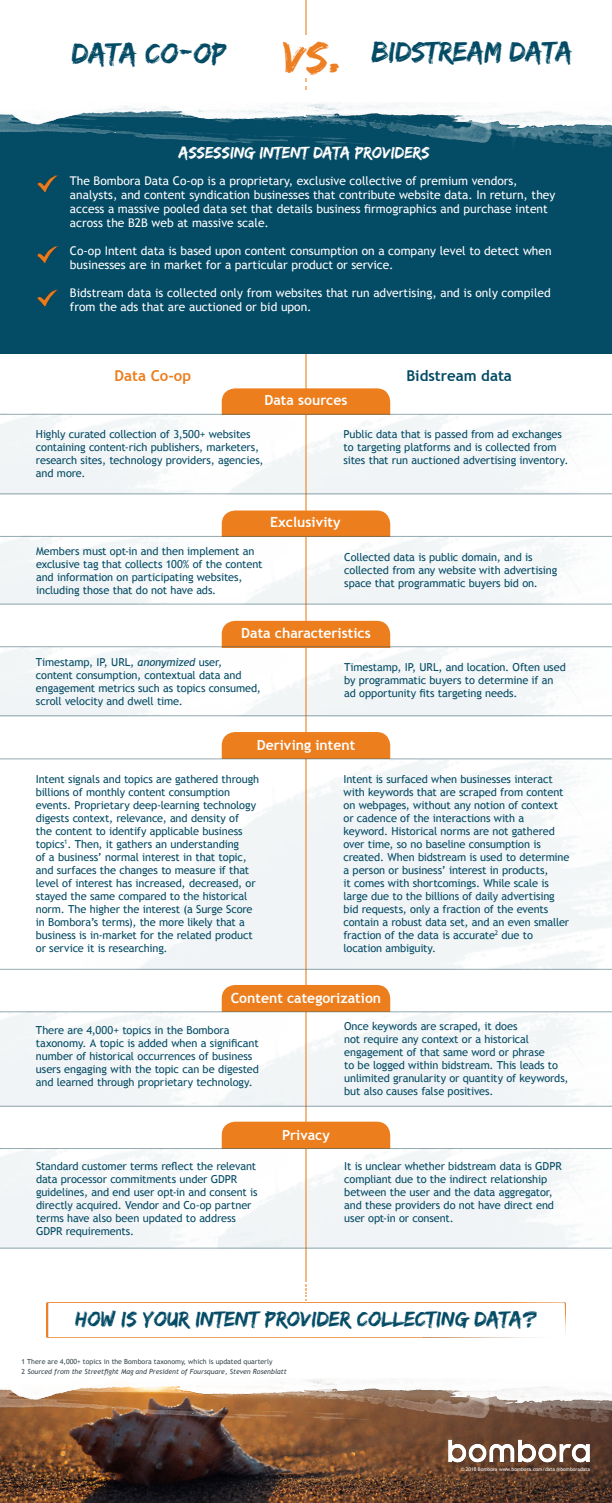
<style>
.page{position:relative;width:612px;height:1503px;background:#fff}
.page>*{position:absolute;margin:0;border:0;box-sizing:border-box;transform-origin:0 0}
.t1{font:46px "Edo";color:#ed7f23}
.t2{font:30px "Edo";color:#044b65}
.t3{font:29px "Edo";color:#044b65}
.t4{font:22px "Edo";color:#044b65}
.t5{font:17px "Edo";color:#fff}
.t6{font:700 15px "Trebuchet MS";color:#044b65}
.t7{font:700 15px "Trebuchet MS";color:#ec7e1e}
.t8{font:700 14px "Trebuchet MS";color:#fff}
.t9{font:12px/14px "Trebuchet MS";color:#fff}
.t10{font:11px/13px "Trebuchet MS";letter-spacing:-.01em;color:#044b65}
.t11{font:italic 7px "Trebuchet MS";color:#36474d}
.t12{font:7px "Trebuchet MS";color:#36474d}
.t13{font:5px "Trebuchet MS";color:#fff}
.s1{font-style:italic}
.s2{font-style:normal}
</style>
<div class="page">
<img style="left:0;top:1424px;width:612px;height:79px">
<img style="left:46px;top:1303px;width:520px;height:35px">
<img style="left:439px;top:1431px;width:160px;height:40px">
<img style="left:0;top:1379px;width:612px;height:45px">
<hr style="left:305px;top:354px;width:2px;height:928px;background:#ec7e1e">
<svg style="left:305px;top:1284px;width:2px;height:16px"></svg>
<svg style="left:222px;top:388px;width:168px;height:26px;background:#eb8125"></svg>
<div style="left:222px;top:511px;width:168px;height:25px;background:#ec7e1e"></div>
<div style="left:222px;top:621px;width:168px;height:25px;background:#ec7e1e"></div>
<div style="left:222px;top:985px;width:168px;height:26px;background:#ec7e1e"></div>
<div style="left:222px;top:1122px;width:168px;height:26px;background:#ec7e1e"></div>
<svg style="left:0;top:1011px;width:612px;height:96px"></svg>
<svg style="left:0;top:1148px;width:612px;height:101px"></svg>
<div style="left:222px;top:732px;width:168px;height:26px;background:#ec7e1e"></div>
<div style="left:0;top:98px;width:612px;height:256px;background:#044b65"></div>
<svg style="left:0;top:414px;width:612px;height:80px"></svg>
<svg style="left:0;top:646px;width:612px;height:70px"></svg>
<svg style="left:0;top:536px;width:612px;height:69px"></svg>
<svg style="left:0;top:758px;width:612px;height:212px"></svg>
<img style="left:37px;top:175px;width:21px;height:17px">
<img style="left:37px;top:246px;width:21px;height:17px">
<img style="left:37px;top:290px;width:21px;height:17px">
<img style="left:0;top:102px;width:612px;height:46px">
<div style="left:0;top:14px;width:612px;height:88px;background:#fff"></div>
<hr style="left:305px;top:0;width:2px;height:35px;background:#ec7e1e">
<svg style="left:305px;top:78px;width:2px;height:12px"></svg>
<p class="t2" style="left:72px;top:36px;width:156px">DATA CO-OP</p>
<p class="t1" style="left:283px;top:30px;width:61px">VS.</p>
<p class="t3" style="left:372px;top:35px;width:203px">BIDSTREAM DATA</p>
<p class="t5" style="left:179px;top:143px;width:252px">ASSESSING INTENT DATA PROVIDERS</p>
<p class="t9" style="left:70px;top:174px;width:487px">The Bombora Data Co-op is a proprietary, exclusive collective of premium vendors, analysts, and content syndication businesses that contribute website data. In return, they access a massive pooled data set that details business firmographics and purchase intent across the B2B web at massive scale.</p>
<p class="t9" style="left:70px;top:244px;width:483px">Co-op Intent data is based upon content consumption on a company level to detect when businesses are in market for a particular product or service.</p>
<p class="t9" style="left:70px;top:286px;width:482px">Bidstream data is collected only from websites that run advertising, and is only compiled from the ads that are auctioned or bid upon.</p>
<p class="t7" style="left:115px;top:366px;width:78px">Data Co-op</p>
<p class="t8" style="left:264px;top:391px;width:85px">Data sources</p>
<p class="t6" style="left:406px;top:366px;width:107px">Bidstream data</p>
<p class="t10" style="left:36px;top:428px;width:229px">Highly curated collection of 3,500+ websites containing content-rich publishers, marketers, research sites, technology providers, agencies, and more.</p>
<p class="t10" style="left:344px;top:428px;width:226px">Public data that is passed from ad exchanges to targeting platforms and is collected from sites that run auctioned advertising inventory.</p>
<p class="t10" style="left:36px;top:545px;width:228px">Members must opt-in and then implement an exclusive tag that collects 100% of the content and information on participating websites, including those that do not have ads.</p>
<p class="t8" style="left:270px;top:514px;width:72px">Exclusivity</p>
<p class="t10" style="left:344px;top:551px;width:214px">Collected data is public domain, and is collected from any website with advertising space that programmatic buyers bid on.</p>
<p class="t8" style="left:241px;top:624px;width:131px">Data characteristics</p>
<p class="t10" style="left:36px;top:656px;width:226px">Timestamp, IP, URL, <span class="s1">anonymized</span> user, content consumption, contextual data and engagement metrics such as topics consumed, scroll velocity and dwell time.</p>
<p class="t10" style="left:344px;top:661px;width:223px">Timestamp, IP, URL, and location. Often used by programmatic buyers to determine if an ad opportunity fits targeting needs.</p>
<p class="t8" style="left:257px;top:736px;width:100px">Deriving intent</p>
<p class="t10" style="left:36px;top:772px;width:225px">Intent signals and topics are gathered through billions of monthly content consumption events. Proprietary deep-learning technology digests context, relevance, and density of<br>the content to identify applicable business topics<sup>1</sup>. Then, it gathers an understanding<br>of a business’ normal interest in that topic, and surfaces the changes to measure if that level of interest has increased, decreased, or stayed the same compared to the historical norm. The higher the interest (a Surge Score in Bombora’s terms), the more likely that a business is in-market for the related product or service it is researching.</p>
<p class="t10" style="left:344px;top:772px;width:228px">Intent is surfaced when businesses interact with keywords that are scraped from content on webpages, without any notion of context or cadence of the interactions with a keyword. Historical norms are not gathered over time, so no baseline consumption is created. When bidstream is used to determine a person or business’ interest in products,<br>it comes with shortcomings. While scale is large due to the billions of daily advertising bid requests, only a fraction of the events contain a robust data set, and an even smaller fraction of the data is accurate<sup>2</sup> due to location ambiguity.</p>
<p class="t8" style="left:231px;top:989px;width:152px">Content categorization</p>
<p class="t10" style="left:36px;top:1024px;width:225px">There are 4,000+ topics in the Bombora taxonomy. A topic is added when a significant number of historical occurrences of business users engaging with the topic can be digested and learned through proprietary technology.</p>
<p class="t10" style="left:36px;top:1159px;width:223px">Standard customer terms reflect the relevant data processor commitments under GDPR guidelines, and end user opt-in and consent is directly acquired. Vendor and Co-op partner terms have also been updated to address GDPR requirements.</p>
<p class="t8" style="left:282px;top:1126px;width:49px">Privacy</p>
<p class="t10" style="left:344px;top:1019px;width:226px">Once keywords are scraped, it does<br>not require any context or a historical engagement of that same word or phrase<br>to be logged within bidstream. This leads to unlimited granularity or quantity of keywords, but also causes false positives.</p>
<p class="t10" style="left:344px;top:1159px;width:219px">It is unclear whether bidstream data is GDPR compliant due to the indirect relationship between the user and the data aggregator, and these providers do not have direct end user opt-in or consent.</p>
<p class="t4" style="left:75px;top:1306px;width:463px">HOW IS YOUR INTENT PROVIDER COLLECTING DATA?</p>
<p class="t12" style="left:22px;top:1357px;width:252px">1 There are 4,000+ topics in the Bombora taxonomy, which is updated quarterly</p>
<p class="t11" style="left:22px;top:1367px;width:267px"><span class="s2">2</span> Sourced from the Streetfight Mag and President of Foursquare, Steven Rosenblatt</p>
<p class="t13" style="left:461px;top:1467px;width:131px">© 2018 Bombora www.bombora.com/data @bomboradata</p>
</div>
